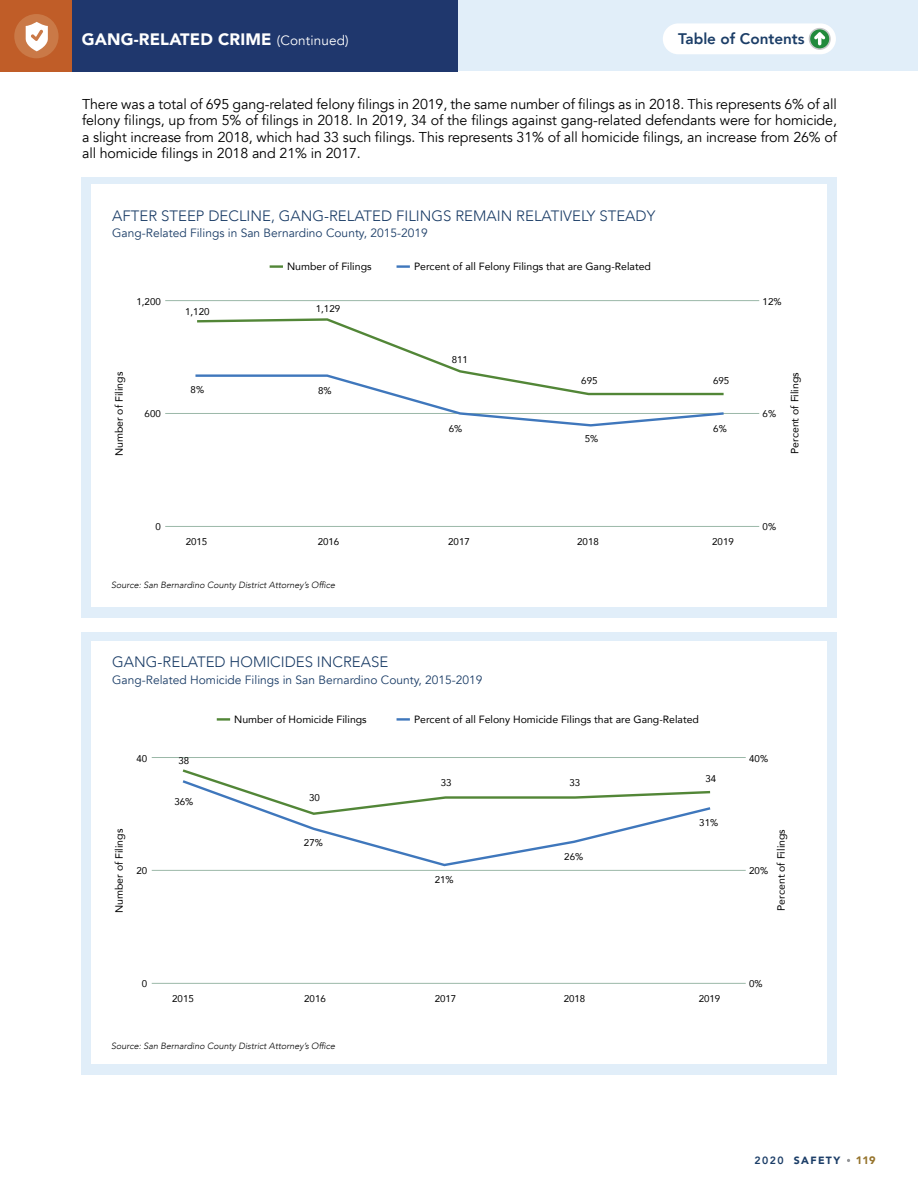
<style>
.page{position:relative;width:918px;height:1188px;background:#fff}
.page>*{position:absolute;margin:0;border:0;box-sizing:border-box;transform-origin:0 0}
.t1{font:900 16.5px "Avenir";letter-spacing:.01em;color:#fff}
.t2{font:800 15.3px "Avenir";color:#1b3d67}
.t3{font:300 15px "Avenir";color:#1b3d67}
.t4{font:14.25px/16.5px "Avenir";letter-spacing:-.01em;color:#000;text-align:justify}
.t5{font:12px "Avenir";color:#1b3d67}
.t6{font:900 10.8px "Avenir";color:#95732b}
.t7{font:10.5px "Avenir";color:#000}
.t8{font:900 10.5px "Avenir";letter-spacing:.13em;color:#1b3d67}
.t9{font:9.75px "Avenir";color:#000}
.t10{font:italic 300 9px "Avenir";color:#000}
.s1{font-weight:400;font-size:13.5px}
.s2{font-weight:800}
</style>
<div class="page">
<div style="left:241px;top:0;width:677px;height:71px;background:#e1eef9"></div>
<div style="left:0;top:0;width:458px;height:71px;background:#1f376d"></div>
<div style="left:0;top:0;width:71px;height:71px;background:#c05d28"></div>
<div style="left:81px;top:177px;width:756px;height:441px;background:#e1eef9"></div>
<div style="left:81px;top:632px;width:756px;height:443px;background:#e1eef9"></div>
<div style="left:91px;top:185px;width:736px;height:422px;background:#fff"></div>
<div style="left:91px;top:642px;width:736px;height:422px;background:#fff"></div>
<svg style="left:397px;top:265px;width:13px;height:3px"></svg>
<svg style="left:270px;top:265px;width:13px;height:3px"></svg>
<svg style="left:397px;top:718px;width:13px;height:3px"></svg>
<svg style="left:217px;top:718px;width:13px;height:3px"></svg>
<hr style="left:165px;top:526px;width:594px;height:1px;background:#9bb8a8">
<hr style="left:165px;top:413px;width:594px;height:1px;background:#9bb8a8">
<hr style="left:165px;top:300px;width:594px;height:1px;background:#9bb8a8">
<svg style="left:195px;top:318px;width:529px;height:109px"></svg>
<hr style="left:152px;top:983px;width:594px;height:1px;background:#9bb8a8">
<hr style="left:152px;top:870px;width:594px;height:1px;background:#9bb8a8">
<hr style="left:152px;top:757px;width:594px;height:1px;background:#9bb8a8">
<svg style="left:182px;top:778px;width:529px;height:89px"></svg>
<div style="left:663px;top:23px;width:173px;height:31px;background:#fff;border-radius:15px"></div>
<svg style="left:809px;top:29px;width:21px;height:20px"></svg>
<div style="left:809px;top:28px;width:22px;height:22px;border:2px solid #c7c8ca;border-radius:50%"></div>
<svg style="left:814px;top:31px;width:11px;height:14px"></svg>
<div style="left:14px;top:14px;width:45px;height:44px;background:#ca7947;border-radius:50%"></div>
<svg style="left:25px;top:22px;width:23px;height:29px"></svg>
<p class="t1" style="left:82px;top:25px;width:268px">GANG-RELATED CRIME <span class="s1">(Continued)</span></p>
<p class="t2" style="left:678px;top:27px;width:128px">Table of Contents</p>
<p class="t4" style="left:82px;top:96px;width:756px">There was a total of 695 gang-related felony filings in 2019, the same number of filings as in 2018. This represents 6% of all felony filings, up from 5% of filings in 2018. In 2019, 34 of the filings against gang-related defendants were for homicide, a slight increase from 2018, which had 33 such filings. This represents 31% of all homicide filings, an increase from 26% of all homicide filings in 2018 and 21% in 2017.</p>
<p class="t3" style="left:112px;top:207px;width:544px">AFTER STEEP DECLINE, GANG-RELATED FILINGS REMAIN RELATIVELY STEADY</p>
<p class="t5" style="left:112px;top:226px;width:317px">Gang-Related Filings in San Bernardino County, 2015-2019</p>
<p class="t9" style="left:136px;top:293px;width:26px">1,200</p>
<p class="t9" style="left:185px;top:304px;width:26px">1,120</p>
<p class="t7" style="left:287px;top:258px;width:86px">Number of Filings</p>
<p class="t7" style="left:414px;top:258px;width:238px">Percent of all Felony Filings that are Gang-Related</p>
<p class="t9" style="left:316px;top:300px;width:26px">1,129</p>
<p class="t9" style="left:452px;top:352px;width:18px">811</p>
<p class="t9" style="left:763px;top:293px;width:20px">12%</p>
<p class="t7" style="left:111px;top:456px;width:86px;rotate:-90deg">Number of Filings</p>
<p class="t7" style="left:786px;top:454px;width:83px;rotate:-90deg">Percent of Filings</p>
<p class="t9" style="left:581px;top:373px;width:18px">695</p>
<p class="t9" style="left:713px;top:373px;width:18px">695</p>
<p class="t9" style="left:191px;top:382px;width:15px">8%</p>
<p class="t9" style="left:318px;top:383px;width:15px">8%</p>
<p class="t9" style="left:763px;top:406px;width:15px">6%</p>
<p class="t9" style="left:145px;top:406px;width:18px">600</p>
<p class="t9" style="left:449px;top:421px;width:15px">6%</p>
<p class="t9" style="left:713px;top:421px;width:15px">6%</p>
<p class="t9" style="left:585px;top:431px;width:15px">5%</p>
<p class="t9" style="left:155px;top:518px;width:7px">0</p>
<p class="t9" style="left:186px;top:534px;width:23px">2015</p>
<p class="t9" style="left:318px;top:534px;width:23px">2016</p>
<p class="t9" style="left:448px;top:534px;width:23px">2017</p>
<p class="t9" style="left:577px;top:534px;width:23px">2018</p>
<p class="t9" style="left:712px;top:534px;width:23px">2019</p>
<p class="t10" style="left:111px;top:579px;width:225px">Source: San Bernardino County District Attorney’s Office</p>
<p class="t9" style="left:763px;top:518px;width:15px">0%</p>
<p class="t3" style="left:112px;top:653px;width:278px">GANG-RELATED HOMICIDES INCREASE</p>
<p class="t5" style="left:112px;top:673px;width:372px">Gang-Related Homicide Filings in San Bernardino County, 2015-2019</p>
<p class="t9" style="left:137px;top:750px;width:12px">40</p>
<p class="t9" style="left:178px;top:753px;width:12px">38</p>
<p class="t9" style="left:174px;top:794px;width:20px">36%</p>
<p class="t7" style="left:234px;top:710px;width:134px">Number of Homicide Filings</p>
<p class="t7" style="left:414px;top:710px;width:287px">Percent of all Felony Homicide Filings that are Gang-Related</p>
<p class="t9" style="left:309px;top:790px;width:12px">30</p>
<p class="t9" style="left:441px;top:774px;width:12px">33</p>
<p class="t9" style="left:569px;top:774px;width:12px">33</p>
<p class="t9" style="left:705px;top:771px;width:12px">34</p>
<p class="t9" style="left:699px;top:814px;width:20px">31%</p>
<p class="t9" style="left:749px;top:750px;width:20px">40%</p>
<p class="t7" style="left:111px;top:913px;width:86px;rotate:-90deg">Number of Filings</p>
<p class="t7" style="left:773px;top:911px;width:83px;rotate:-90deg">Percent of Filings</p>
<p class="t9" style="left:304px;top:835px;width:20px">27%</p>
<p class="t9" style="left:564px;top:849px;width:20px">26%</p>
<p class="t9" style="left:749px;top:863px;width:20px">20%</p>
<p class="t9" style="left:137px;top:863px;width:12px">20</p>
<p class="t9" style="left:435px;top:872px;width:20px">21%</p>
<p class="t9" style="left:142px;top:975px;width:7px">0</p>
<p class="t9" style="left:172px;top:991px;width:23px">2015</p>
<p class="t9" style="left:304px;top:991px;width:23px">2016</p>
<p class="t9" style="left:435px;top:991px;width:23px">2017</p>
<p class="t9" style="left:564px;top:991px;width:23px">2018</p>
<p class="t9" style="left:699px;top:991px;width:23px">2019</p>
<p class="t10" style="left:111px;top:1040px;width:225px">Source: San Bernardino County District Attorney’s Office</p>
<p class="t9" style="left:749px;top:975px;width:15px">0%</p>
<p class="t8" style="left:755px;top:1152px;width:87px"><span class="s2">2020</span> SAFETY</p>
<p class="t6" style="left:856px;top:1151px;width:22px">119</p>
</div>
